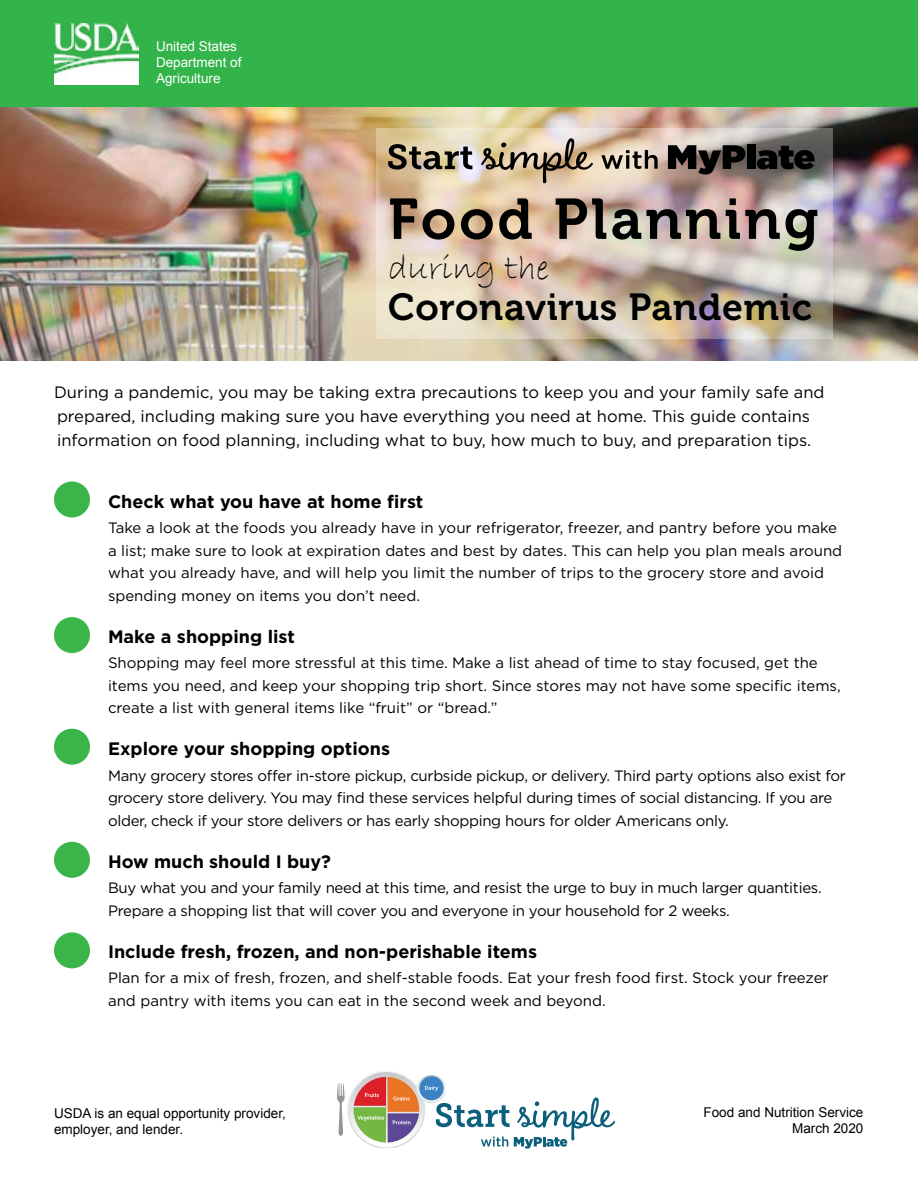
<style>
.page{position:relative;width:918px;height:1188px;background:#fff}
.page>*{position:absolute;margin:0;border:0;box-sizing:border-box;transform-origin:0 0}
.t1{font:57px "Museo 700";letter-spacing:.05em;color:#000101}
.t2{font:37.5px "Museo 700";letter-spacing:.02em;color:#000101}
.t3{font:36px "Bradley Hand ITC";color:#000101}
.t4{font:700 18px "Gotham";color:#000}
.t5{font:16.5px/24px "Gotham";color:#000}
.t6{font:15px/22.5px "Gotham";letter-spacing:-.015em;color:#000}
.t7{font:13.5px/16.2px "Arial";color:#000;text-align:right}
.t8{font:13.5px/16.2px "Arial";color:#fff}
</style>
<div class="page">
<img style="left:0;top:107px;width:918px;height:254px">
<img style="left:376px;top:128px;width:457px;height:211px">
<div style="left:0;top:0;width:918px;height:107px;background:#33b44a"></div>
<svg style="left:388px;top:144px;width:84px;height:26px;background:#867d6b"></svg>
<svg style="left:481px;top:138px;width:112px;height:45px;background:#b5a387"></svg>
<svg style="left:601px;top:150px;width:57px;height:19px"></svg>
<svg style="left:668px;top:145px;width:77px;height:30px;background:#483e3a"></svg>
<div style="left:747px;top:144px;width:8px;height:25px;background:#000101"></div>
<svg style="left:757px;top:146px;width:58px;height:23px"></svg>
<img style="left:55px;top:24px;width:84px;height:60px">
<div style="left:54px;top:482px;width:36px;height:36px;background:#39b54a;border-radius:50%"></div>
<div style="left:54px;top:617px;width:36px;height:36px;background:#39b54a;border-radius:50%"></div>
<div style="left:54px;top:729px;width:36px;height:36px;background:#39b54a;border-radius:50%"></div>
<div style="left:54px;top:842px;width:36px;height:36px;background:#39b54a;border-radius:50%"></div>
<svg style="left:337px;top:1071px;width:278px;height:77px"></svg>
<div style="left:54px;top:932px;width:36px;height:36px;background:#39b54a;border-radius:50%"></div>
<p class="t8" style="left:156px;top:38px;width:87px">United States<br>Department of<br>Agriculture</p>
<h1 class="t1" style="left:388px;top:187px;width:432px">Food Planning</h1>
<h3 class="t3" style="left:388px;top:245px;width:162px">during the</h3>
<h2 class="t2" style="left:388px;top:286px;width:425px">Coronavirus Pandemic</h2>
<p class="t5" style="left:54px;top:380px;width:772px">During a pandemic, you may be taking extra precautions to keep you and your family safe and prepared, including making sure you have everything you need at home. This guide contains information on food planning, including what to buy, how much to buy, and preparation tips.</p>
<p class="t4" style="left:108px;top:489px;width:317px">Check what you have at home first</p>
<p class="t6" style="left:108px;top:516px;width:736px">Take a look at the foods you already have in your refrigerator, freezer, and pantry before you make a list; make sure to look at expiration dates and best by dates. This can help you plan meals around what you already have, and will help you limit the number of trips to the grocery store and avoid spending money on items you don’t need.</p>
<p class="t4" style="left:108px;top:624px;width:188px">Make a shopping list</p>
<p class="t6" style="left:108px;top:651px;width:734px">Shopping may feel more stressful at this time. Make a list ahead of time to stay focused, get the items you need, and keep your shopping trip short. Since stores may not have some specific items, create a list with general items like “fruit” or “bread.”</p>
<p class="t4" style="left:108px;top:737px;width:284px">Explore your shopping options</p>
<p class="t6" style="left:108px;top:764px;width:740px">Many grocery stores offer in-store pickup, curbside pickup, or delivery. Third party options also exist for grocery store delivery. You may find these services helpful during times of social distancing. If you are older, check if your store delivers or has early shopping hours for older Americans only.</p>
<p class="t4" style="left:108px;top:849px;width:224px">How much should I buy?</p>
<p class="t6" style="left:108px;top:876px;width:715px">Buy what you and your family need at this time, and resist the urge to buy in much larger quantities.<br>Prepare a shopping list that will cover you and everyone in your household for 2 weeks.</p>
<p class="t4" style="left:108px;top:939px;width:431px">Include fresh, frozen, and non-perishable items</p>
<p class="t6" style="left:108px;top:966px;width:722px">Plan for a mix of fresh, frozen, and shelf-stable foods. Eat your fresh food first. Stock your freezer and pantry with items you can eat in the second week and beyond.</p>
<p class="t7" style="left:54px;top:1105px;width:233px;text-align:left">USDA is an equal opportunity provider, employer, and lender.</p>
<p class="t7" style="left:704px;top:1104px;width:161px">Food and Nutrition Service<br>March 2020</p>
</div>
